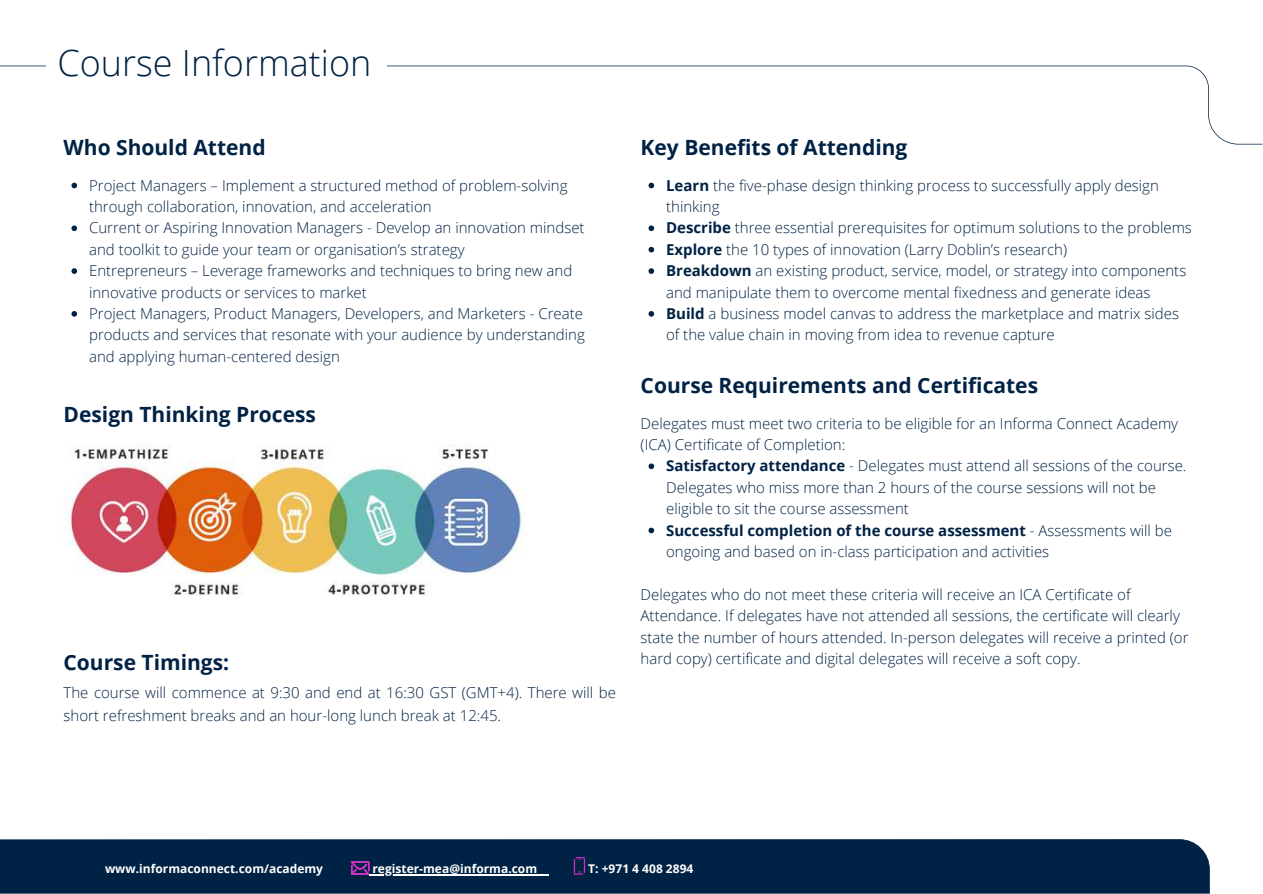
<style>
.page{position:relative;width:1263px;height:894px;background:#fff}
.page>*{position:absolute;margin:0;border:0;box-sizing:border-box;transform-origin:0 0}
.t1{font:300 36px "Open Sans";color:#024}
.t2{font:700 21px "Open Sans";color:#024}
.t3{font:300 15px/21.3px "Open Sans";color:#024}
.t4{font:700 12px "Open Sans";color:#fff}
.s1{font-weight:700}
</style>
<div class="page">
<svg style="left:0;top:66px;width:1262px;height:78px"></svg>
<div style="left:46px;top:34px;width:340px;height:36px;background:#fff"></div>
<div style="left:0;top:839px;width:1210px;height:54px;background:#024"></div>
<svg style="left:574px;top:856px;width:11px;height:18px"></svg>
<img style="left:66px;top:444px;width:459px;height:152px">
<svg style="left:71px;top:183px;width:6px;height:5px"></svg>
<svg style="left:71px;top:225px;width:6px;height:6px"></svg>
<svg style="left:71px;top:268px;width:6px;height:6px"></svg>
<svg style="left:71px;top:311px;width:6px;height:5px"></svg>
<svg style="left:351px;top:861px;width:22px;height:14px"></svg>
<hr style="left:373px;top:874px;width:176px;height:1px;background:#fff">
<svg style="left:648px;top:183px;width:6px;height:5px"></svg>
<svg style="left:648px;top:225px;width:6px;height:6px"></svg>
<svg style="left:648px;top:247px;width:6px;height:5px"></svg>
<svg style="left:648px;top:268px;width:6px;height:6px"></svg>
<svg style="left:648px;top:311px;width:6px;height:5px"></svg>
<svg style="left:648px;top:463px;width:6px;height:6px"></svg>
<svg style="left:648px;top:527px;width:6px;height:6px"></svg>
<h1 class="t1" style="left:58px;top:38px;width:315px">Course Information</h1>
<h2 class="t2" style="left:64px;top:133px;width:203px">Who Should Attend</h2>
<p class="t3" style="left:89px;top:174px;width:497px">Project Managers – Implement a structured method of problem-solving through collaboration, innovation, and acceleration<br>Current or Aspiring Innovation Managers - Develop an innovation mindset and toolkit to guide your team or organisation’s strategy<br>Entrepreneurs – Leverage frameworks and techniques to bring new and innovative products or services to market<br>Project Managers, Product Managers, Developers, and Marketers - Create products and services that resonate with your audience by understanding and applying human-centered design</p>
<h2 class="t2" style="left:64px;top:400px;width:254px">Design Thinking Process</h2>
<h2 class="t2" style="left:641px;top:133px;width:268px">Key Benefits of Attending</h2>
<p class="t3" style="left:666px;top:174px;width:527px"><span class="s1">Learn</span> the five-phase design thinking process to successfully apply design thinking<br><span class="s1">Describe</span> three essential prerequisites for optimum solutions to the problems <span class="s1">Explore</span> the 10 types of innovation (Larry Doblin’s research)<br><span class="s1">Breakdown</span> an existing product, service, model, or strategy into components and manipulate them to overcome mental fixedness and generate ideas <span class="s1">Build</span> a business model canvas to address the marketplace and matrix sides of the value chain in moving from idea to revenue capture</p>
<h2 class="t2" style="left:641px;top:370px;width:399px">Course Requirements and Certificates</h2>
<p class="t3" style="left:641px;top:412px;width:539px">Delegates must meet two criteria to be eligible for an Informa Connect Academy (ICA) Certificate of Completion:</p>
<p class="t3" style="left:666px;top:455px;width:522px"><span class="s1">Satisfactory attendance</span> - Delegates must attend all sessions of the course.<br>Delegates who miss more than 2 hours of the course sessions will not be eligible to sit the course assessment<br><span class="s1">Successful completion of the course assessment</span> - Assessments will be ongoing and based on in-class participation and activities</p>
<p class="t3" style="left:641px;top:583px;width:549px">Delegates who do not meet these criteria will receive an ICA Certificate of<br>Attendance. If delegates have not attended all sessions, the certificate will clearly state the number of hours attended. In-person delegates will receive a printed (or</p>
<h2 class="t2" style="left:64px;top:647px;width:167px">Course Timings:</h2>
<p class="t3" style="left:641px;top:647px;width:441px">hard copy) certificate and digital delegates will receive a soft copy.</p>
<p class="t3" style="left:64px;top:681px;width:554px;line-height:22.5px">The course will commence at 9:30 and end at 16:30 GST (GMT+4). There will be short refreshment breaks and an hour-long lunch break at 12:45.</p>
<p class="t4" style="left:105px;top:859px;width:220px">www.informaconnect.com/academy</p>
<p class="t4" style="left:373px;top:860px;width:166px">register-mea@informa.com</p>
<p class="t4" style="left:588px;top:859px;width:107px">T: +971 4 408 2894</p>
</div>
